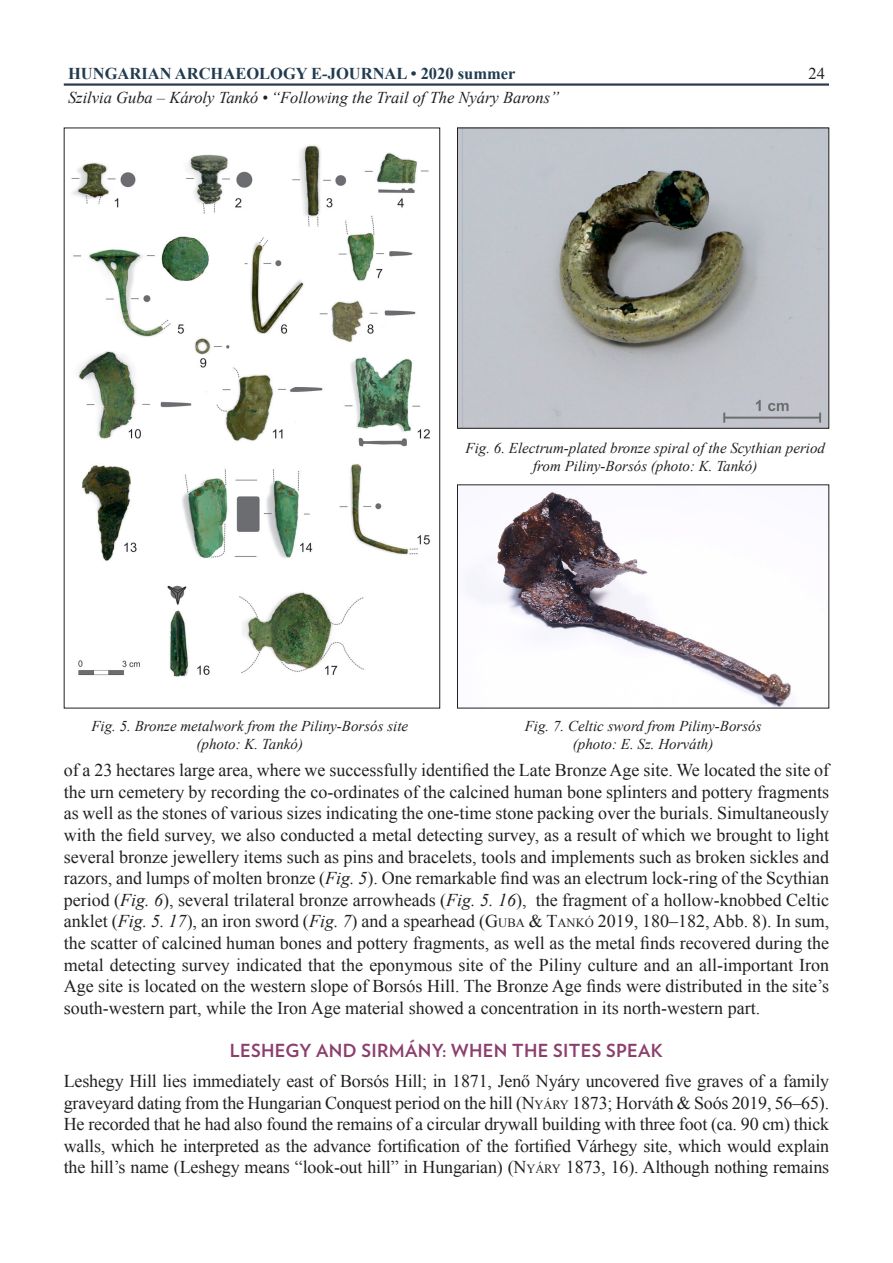
<style>
.page{position:relative;width:893px;height:1263px;background:#fff}
.page>*{position:absolute;margin:0;border:0;box-sizing:border-box;transform-origin:0 0}
.cikk_szoveg_print{font:18px/21.6px "Times New Roman";color:#231f20;text-align:justify}
.cikk_behuznelkul{font:18px/21.6px "Times New Roman";letter-spacing:-.01em;color:#231f20;text-align:justify}
.alcim{font:700 18px "Verlag";letter-spacing:.02em;color:#8c3f6d}
.t1{font:italic 16.5px "Times New Roman";color:#231f20}
.t2{font:700 16.5px "Times New Roman";color:#213b4f}
.t3{font:16.5px "Times New Roman";color:#231f20}
.kepala{font:italic 15px/18px "Times New Roman";color:#231f20;text-align:center}
.s1{font-style:italic}
.s2{font-style:inherit}
.s3{font-size:12.6px}
</style>
<div class="page">
<hr style="left:64px;top:83px;width:765px;height:3px;background:#2d3d4d">
<img style="left:459px;top:130px;width:368px;height:297px">
<div style="left:457px;top:128px;width:372px;height:301px;border:1px solid #231f20"></div>
<img style="left:466px;top:492px;width:325px;height:214px">
<img style="left:71px;top:145px;width:359px;height:532px">
<p class="t2" style="left:68px;top:62px;width:449px">HUNGARIAN ARCHAEOLOGY E-JOURNAL • 2020 summer</p>
<p class="t3" style="left:808px;top:62px;width:18px">24</p>
<p class="t1" style="left:68px;top:87px;width:493px">Szilvia Guba – Károly Tankó • “Following the Trail of The Nyáry Barons”</p>
<p class="kepala" style="left:466px;top:438px;width:361px">Fig. 6. Electrum-plated bronze spiral of the Scythian period from Piliny-Borsós (photo: K. Tankó)</p>
<p class="kepala" style="left:91px;top:716px;width:318px">Fig. 5. Bronze metalwork from the Piliny-Borsós site (photo: K. Tankó)</p>
<p class="kepala" style="left:525px;top:716px;width:238px">Fig. 7. Celtic sword from Piliny-Borsós (photo: E. Sz. Horváth)</p>
<p class="cikk_szoveg_print" style="left:64px;top:759px;width:767px">of a 23 hectares large area, where we successfully identified the Late Bronze Age site. We located the site of the urn cemetery by recording the co-ordinates of the calcined human bone splinters and pottery fragments as well as the stones of various sizes indicating the one-time stone packing over the burials. Simultaneously with the field survey, we also conducted a metal detecting survey, as a result of which we brought to light several bronze jewellery items such as pins and bracelets, tools and implements such as broken sickles and razors, and lumps of molten bronze (<span class="s1">Fig. 5</span>). One remarkable find was an electrum lock-ring of the Scythian period (<span class="s1">Fig. 6</span>), several trilateral bronze arrowheads (<span class="s1">Fig. 5. 16</span>), the fragment of a hollow-knobbed Celtic anklet (<span class="s1">Fig. 5. 17</span>), an iron sword (<span class="s1">Fig. 7</span>) and a spearhead (<span class="s2">G</span><span class="s3">UBA</span> <span class="s2">&amp; T</span><span class="s3">ANKÓ</span> 2019, 180–182, Abb. 8). In sum, the scatter of calcined human bones and pottery fragments, as well as the metal finds recovered during the metal detecting survey indicated that the eponymous site of the Piliny culture and an all-important Iron Age site is located on the western slope of Borsós Hill. The Bronze Age finds were distributed in the site’s south-western part, while the Iron Age material showed a concentration in its north-western part.</p>
<p class="alcim" style="left:230px;top:1036px;width:435px">LESHEGY AND SIRMÁNY: WHEN THE SITES SPEAK</p>
<p class="cikk_behuznelkul" style="left:64px;top:1070px;width:767px">Leshegy Hill lies immediately east of Borsós Hill; in 1871, Jenő Nyáry uncovered five graves of a family graveyard dating from the Hungarian Conquest period on the hill (<span class="s2">N</span><span class="s3">YÁRY</span> 1873; Horváth &amp; Soós 2019, 56–65).<br>He recorded that he had also found the remains of a circular drywall building with three foot (ca. 90 cm) thick walls, which he interpreted as the advance fortification of the fortified Várhegy site, which would explain the hill’s name (Leshegy means “look-out hill” in Hungarian) (<span class="s2">N</span><span class="s3">YÁRY</span> 1873, 16). Although nothing remains</p>
</div>
